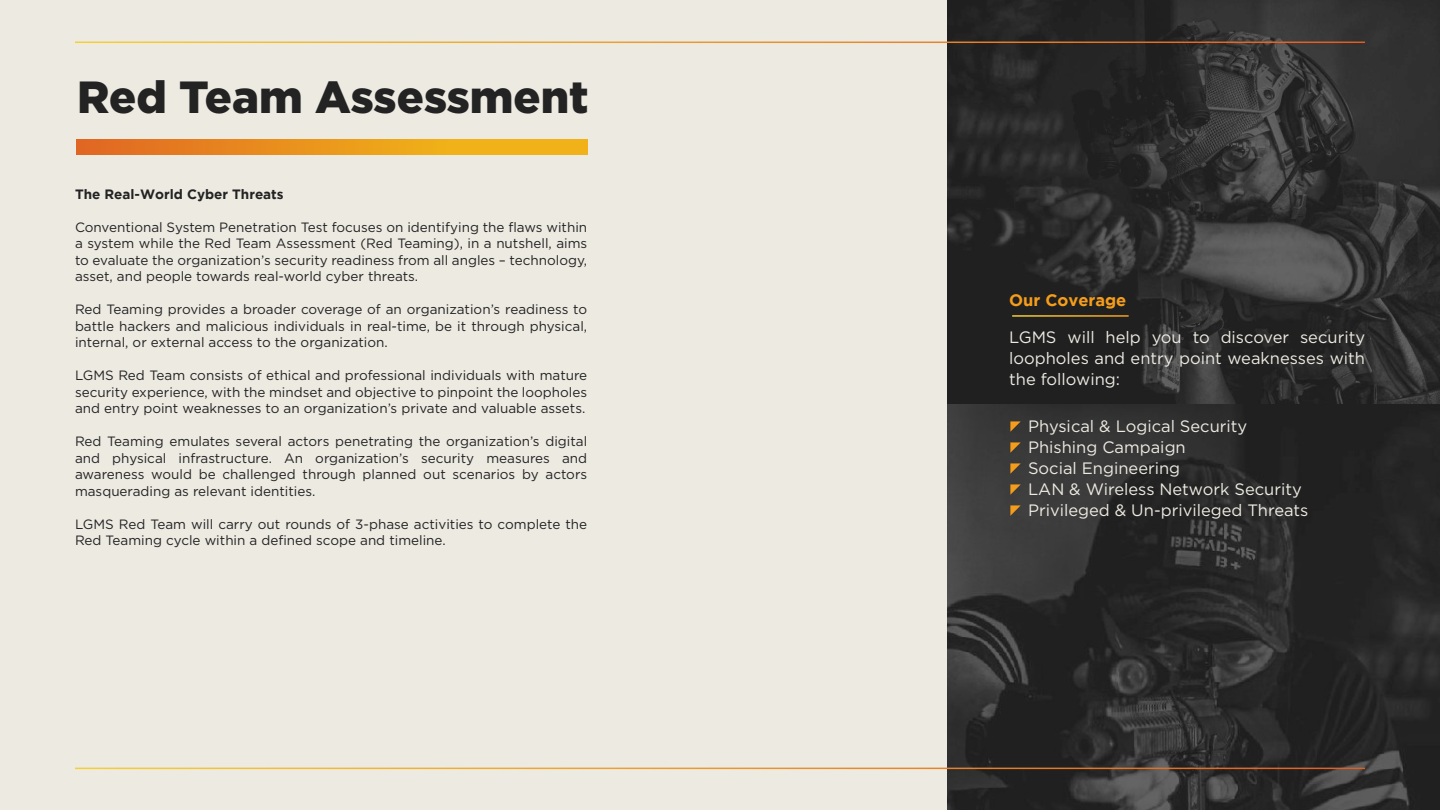
<style>
.page{position:relative;width:1440px;height:810px;background:#edeae2}
.page>*{position:absolute;margin:0;border:0;box-sizing:border-box;transform-origin:0 0}
.t1{font:900 45px "Gotham";color:#232323}
.t2{font:16.5px/21px "Gotham";color:#edeae2;text-align:justify}
.t3{font:700 16.5px "Gotham";color:#f59d1b}
.t4{font:13.5px/16.5px "Gotham";color:#232323;text-align:justify}
.t5{font:700 13.5px "Gotham";color:#232323}
</style>
<div class="page">
<svg style="left:948px;top:0;width:492px;height:810px;background:#2d2d2d"></svg>
<hr style="left:75px;top:42px;width:1290px;height:1px;background:#fff">
<hr style="left:75px;top:768px;width:1290px;height:1px;background:#fff">
<div style="left:77px;top:139px;width:510px;height:16px;background:linear-gradient(to right,#e16b23,#f3c116)"></div>
<hr style="left:1012px;top:315px;width:117px;height:2px;background:#fff">
<svg style="left:1010px;top:421px;width:11px;height:11px"></svg>
<svg style="left:1010px;top:505px;width:11px;height:11px"></svg>
<svg style="left:1010px;top:463px;width:11px;height:11px"></svg>
<svg style="left:1010px;top:442px;width:11px;height:11px"></svg>
<svg style="left:1010px;top:484px;width:11px;height:11px"></svg>
<h1 class="t1" style="left:77px;top:71px;width:513px">Red Team Assessment</h1>
<p class="t5" style="left:75px;top:186px;width:210px">The Real-World Cyber Threats</p>
<p class="t4" style="left:75px;top:219px;width:514px">Conventional System Penetration Test focuses on identifying the flaws within a system while the Red Team Assessment (Red Teaming), in a nutshell, aims to evaluate the organization’s security readiness from all angles – technology, asset, and people towards real-world cyber threats.</p>
<p class="t4" style="left:75px;top:301px;width:514px">Red Teaming provides a broader coverage of an organization’s readiness to battle hackers and malicious individuals in real-time, be it through physical, internal, or external access to the organization.</p>
<p class="t4" style="left:75px;top:367px;width:514px">LGMS Red Team consists of ethical and professional individuals with mature security experience, with the mindset and objective to pinpoint the loopholes and entry point weaknesses to an organization’s private and valuable assets.</p>
<p class="t4" style="left:75px;top:433px;width:514px">Red Teaming emulates several actors penetrating the organization’s digital and physical infrastructure. An organization’s security measures and awareness would be challenged through planned out scenarios by actors masquerading as relevant identities.</p>
<p class="t4" style="left:75px;top:516px;width:514px">LGMS Red Team will carry out rounds of 3-phase activities to complete the<br>Red Teaming cycle within a defined scope and timeline.</p>
<p class="t3" style="left:1009px;top:290px;width:119px">Our Coverage</p>
<p class="t2" style="left:1009px;top:326px;width:357px">LGMS will help you to discover security loopholes and entry point weaknesses with the following:</p>
<p class="t2" style="left:1028px;top:416px;width:282px;text-align:left">Physical &amp; Logical Security<br>Phishing Campaign<br>Social Engineering<br>LAN &amp; Wireless Network Security<br>Privileged &amp; Un-privileged Threats</p>
</div>
